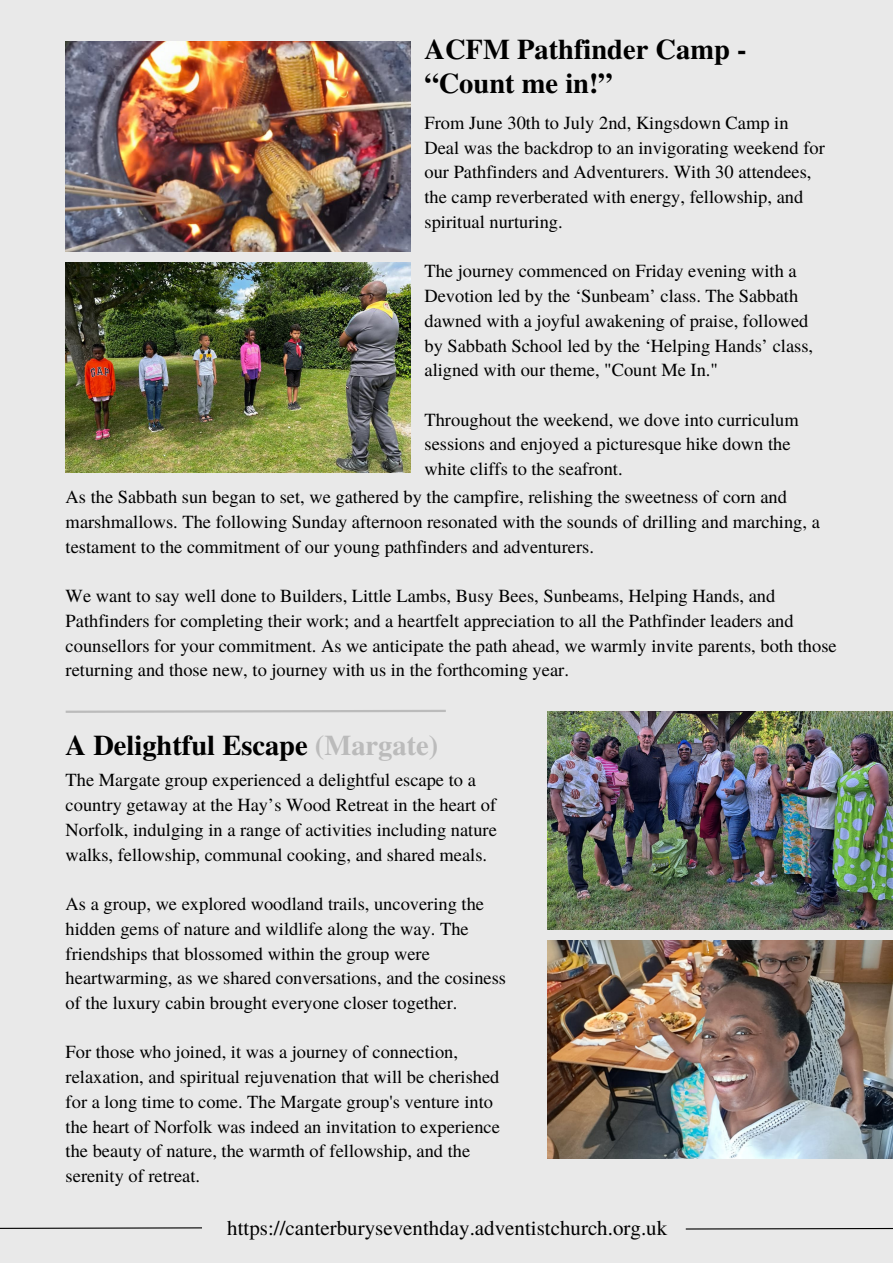
<style>
.page{position:relative;width:893px;height:1264px;background:#fff}
.page>*{position:absolute;margin:0;border:0;box-sizing:border-box;transform-origin:0 0}
.t1{font:700 28.5px/33.8px "Te X Gyre Termes";color:#000}
.t2{font:21px "Te X Gyre Termes";color:#000}
.t3{font:18.45px/24.8px "Te X Gyre Termes";color:#000}
.s1{color:#bbb}
</style>
<div class="page">
<div style="left:0;top:0;width:892px;height:1262px;background:#e9e9e9"></div>
<img style="left:66px;top:41px;width:345px;height:211px">
<img style="left:66px;top:262px;width:345px;height:210px">
<svg style="left:0;top:1227px;width:202px;height:2px"></svg>
<svg style="left:685px;top:1227px;width:207px;height:3px"></svg>
<img style="left:547px;top:711px;width:345px;height:218px">
<img style="left:547px;top:940px;width:345px;height:218px">
<svg style="left:65px;top:710px;width:381px;height:3px"></svg>
<p class="t1" style="left:424px;top:31px;width:323px">ACFM Pathfinder Camp - “Count me in!”</p>
<p class="t3" style="left:424px;top:109px;width:402px">From June 30th to July 2nd, Kingsdown Camp in Deal was the backdrop to an invigorating weekend for our Pathfinders and Adventurers. With 30 attendees, the camp reverberated with energy, fellowship, and spiritual nurturing.</p>
<p class="t3" style="left:424px;top:258px;width:390px">The journey commenced on Friday evening with a Devotion led by the ‘Sunbeam’ class. The Sabbath dawned with a joyful awakening of praise, followed by Sabbath School led by the ‘Helping Hands’ class, aligned with our theme, "Count Me In."</p>
<p class="t3" style="left:424px;top:406px;width:376px">Throughout the weekend, we dove into curriculum</p>
<p class="t3" style="left:424px;top:431px;width:367px">sessions and enjoyed a picturesque hike down the white cliffs to the seafront.</p>
<p class="t3" style="left:66px;top:483px;width:755px">As the Sabbath sun began to set, we gathered by the campfire, relishing the sweetness of corn and marshmallows. The following Sunday afternoon resonated with the sounds of drilling and marching, a testament to the commitment of our young pathfinders and adventurers.</p>
<p class="t3" style="left:66px;top:582px;width:772px">We want to say well done to Builders, Little Lambs, Busy Bees, Sunbeams, Helping Hands, and Pathfinders for completing their work; and a heartfelt appreciation to all the Pathfinder leaders and counsellors for your commitment. As we anticipate the path ahead, we warmly invite parents, both those returning and those new, to journey with us in the forthcoming year.</p>
<p class="t1" style="left:66px;top:727px;width:374px">A Delightful Escape <span class="s1">(Margate)</span></p>
<p class="t3" style="left:66px;top:766px;width:432px">The Margate group experienced a delightful escape to a country getaway at the Hay’s Wood Retreat in the heart of Norfolk, indulging in a range of activities including nature walks, fellowship, communal cooking, and shared meals.</p>
<p class="t3" style="left:66px;top:890px;width:442px">As a group, we explored woodland trails, uncovering the hidden gems of nature and wildlife along the way. The friendships that blossomed within the group were heartwarming, as we shared conversations, and the cosiness of the luxury cabin brought everyone closer together.</p>
<p class="t3" style="left:66px;top:1038px;width:435px">For those who joined, it was a journey of connection, relaxation, and spiritual rejuvenation that will be cherished for a long time to come. The Margate group's venture into the heart of Norfolk was indeed an invitation to experience the beauty of nature, the warmth of fellowship, and the serenity of retreat.</p>
<p class="t2" style="left:227px;top:1212px;width:441px">https://canterburyseventhday.adventistchurch.org.uk</p>
</div>
